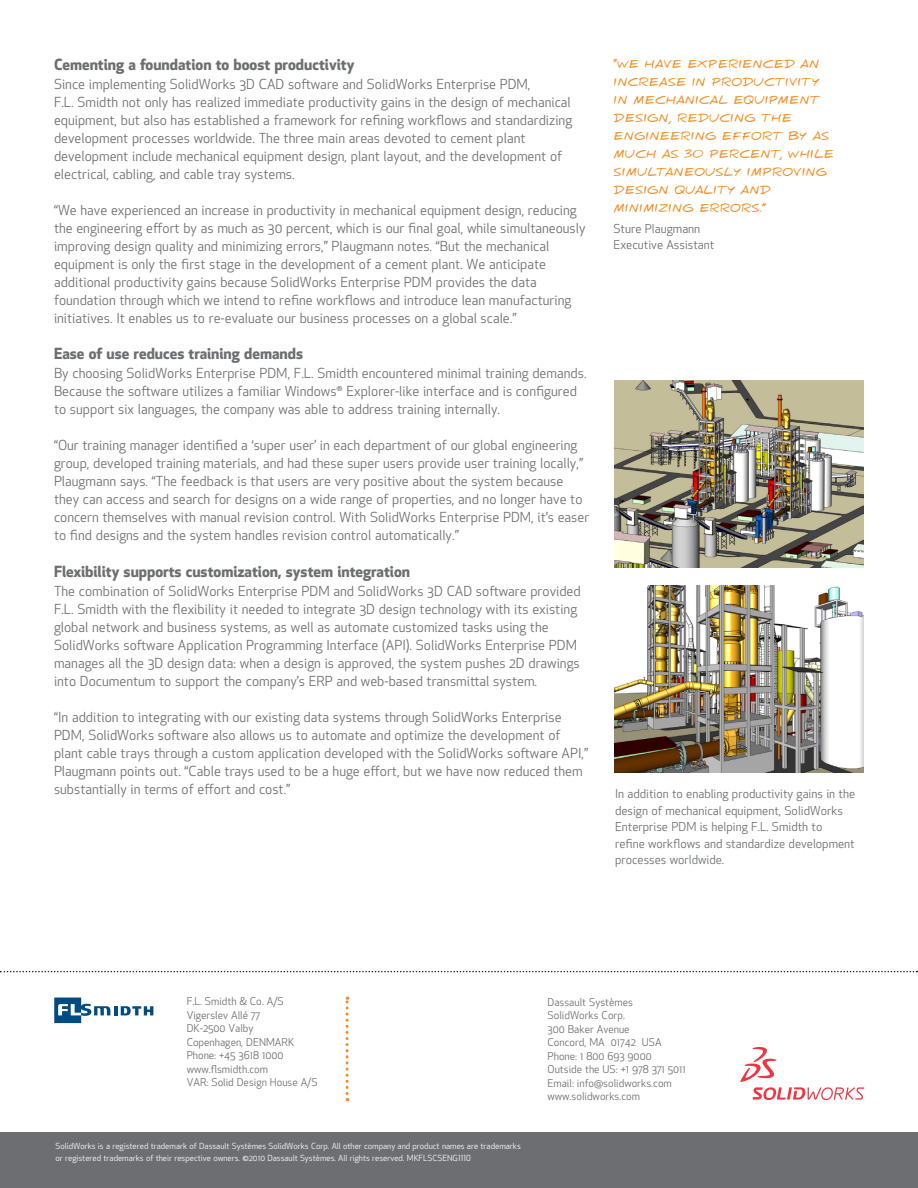
<style>
.page{position:relative;width:918px;height:1188px;background:#fff}
.page>*{position:absolute;margin:0;border:0;box-sizing:border-box;transform-origin:0 0}
.body_subhead{font:700 15px "SW Apex New";color:#6d6e71}
.body_copy{font:13.5px/18px "SW Apex New";color:#6d6e71}
.captions{font:12px/16.5px "SW Apex New";color:#6d6e71}
.quote_attribute{font:12px "SW Apex New";color:#6d6e71}
.t1{font:10.5px/13.5px "SW Apex New";color:#6d6e71}
.quote{font:700 10.5px/18px "SW Daniel";color:#f68b1f}
.t2{font:8.25px/12px "SW Apex New";color:#fff}
</style>
<div class="page">
<div style="left:0;top:1132px;width:918px;height:56px;background:#6d6e71"></div>
<svg style="left:0;top:971px;width:917px;height:1px"></svg>
<svg style="left:346px;top:997px;width:3px;height:104px"></svg>
<img style="left:614px;top:380px;width:250px;height:188px">
<img style="left:614px;top:586px;width:250px;height:187px">
<svg style="left:54px;top:998px;width:99px;height:25px"></svg>
<svg style="left:740px;top:1047px;width:124px;height:53px"></svg>
<p class="body_subhead" style="left:54px;top:53px;width:302px">Cementing a foundation to boost productivity</p>
<p class="body_copy" style="left:54px;top:75px;width:520px">Since implementing SolidWorks 3D CAD software and SolidWorks Enterprise PDM,<br>F.L. Smidth not only has realized immediate productivity gains in the design of mechanical equipment, but also has established a framework for refining workflows and standardizing development processes worldwide. The three main areas devoted to cement plant development include mechanical equipment design, plant layout, and the development of electrical, cabling, and cable tray systems.</p>
<p class="body_copy" style="left:54px;top:201px;width:533px">“We have experienced an increase in productivity in mechanical equipment design, reducing the engineering effort by as much as 30 percent, which is our final goal, while simultaneously improving design quality and minimizing errors,” Plaugmann notes. “But the mechanical equipment is only the first stage in the development of a cement plant. We anticipate additional productivity gains because SolidWorks Enterprise PDM provides the data foundation through which we intend to refine workflows and introduce lean manufacturing initiatives. It enables us to re-evaluate our business processes on a global scale.”</p>
<p class="body_subhead" style="left:54px;top:343px;width:251px">Ease of use reduces training demands</p>
<p class="body_copy" style="left:54px;top:364px;width:534px">By choosing SolidWorks Enterprise PDM, F.L. Smidth encountered minimal training demands.<br>Because the software utilizes a familiar Windows<sup>®</sup> Explorer-like interface and is configured to support six languages, the company was able to address training internally.</p>
<p class="body_copy" style="left:54px;top:436px;width:537px">“Our training manager identified a ‘super user’ in each department of our global engineering group, developed training materials, and had these super users provide user training locally,” Plaugmann says. “The feedback is that users are very positive about the system because they can access and search for designs on a wide range of properties, and no longer have to concern themselves with manual revision control. With SolidWorks Enterprise PDM, it’s easer to find designs and the system handles revision control automatically.”</p>
<p class="body_subhead" style="left:54px;top:561px;width:358px">Flexibility supports customization, system integration</p>
<p class="body_copy" style="left:54px;top:582px;width:528px">The combination of SolidWorks Enterprise PDM and SolidWorks 3D CAD software provided F.L. Smidth with the flexibility it needed to integrate 3D design technology with its existing global network and business systems, as well as automate customized tasks using the SolidWorks software Application Programming Interface (API). SolidWorks Enterprise PDM manages all the 3D design data: when a design is approved, the system pushes 2D drawings into Documentum to support the company’s ERP and web-based transmittal system.</p>
<p class="body_copy" style="left:54px;top:708px;width:536px">“In addition to integrating with our existing data systems through SolidWorks Enterprise PDM, SolidWorks software also allows us to automate and optimize the development of plant cable trays through a custom application developed with the SolidWorks software API,” Plaugmann points out. “Cable trays used to be a huge effort, but we have now reduced them substantially in terms of effort and cost.”</p>
<p class="quote" style="left:614px;top:55px;width:222px">“WE HAVE EXPERIENCED AN<br>INCREASE IN PRODUCTIVITY<br>IN MECHANICAL EQUIPMENT<br>DESIGN, REDUCING THE<br>ENGINEERING EFFORT BY AS<br>MUCH AS 30 PERCENT, WHILE<br>SIMULTANEOUSLY IMPROVING<br>DESIGN QUALITY AND<br>MINIMIZING ERRORS.”</p>
<p class="quote_attribute" style="left:614px;top:221px;width:88px">Sture Plaugmann</p>
<p class="quote_attribute" style="left:614px;top:237px;width:102px">Executive Assistant</p>
<p class="captions" style="left:615px;top:786px;width:242px">In addition to enabling productivity gains in the design of mechanical equipment, SolidWorks Enterprise PDM is helping F.L. Smidth to refine workflows and standardize development processes worldwide.</p>
<p class="t1" style="left:187px;top:995px;width:132px">F.L. Smidth &amp; Co. A/S<br>Vigerslev Allé 77<br>DK-2500 Valby<br>Copenhagen, DENMARK<br>Phone: +45 3618 1000 www.flsmidth.com<br>VAR: Solid Design House A/S</p>
<p class="t2" style="left:56px;top:1140px;width:467px">SolidWorks is a registered trademark of Dassault Systèmes SolidWorks Corp. All other company and product names are trademarks or registered trademarks of their respective owners. ©2010 Dassault Systèmes. All rights reserved. MKFLSCSENG1110</p>
<p class="t1" style="left:548px;top:995px;width:140px">Dassault Systèmes<br>SolidWorks Corp.<br>300 Baker Avenue<br>Concord, MA 01742 USA<br>Phone: 1 800 693 9000<br>Outside the US: +1 978 371 5011<br>Email: info@solidworks.com www.solidworks.com</p>
</div>
